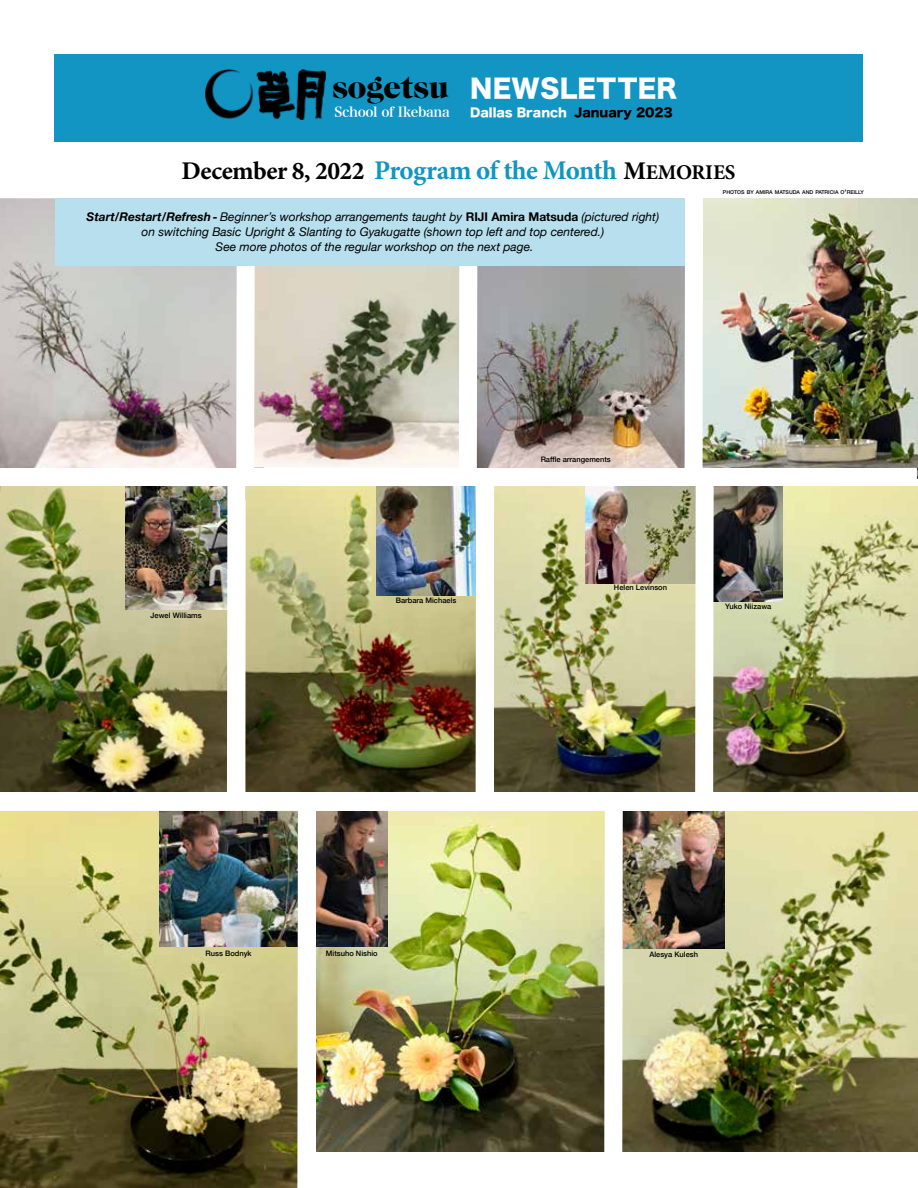
<style>
.page{position:relative;width:918px;height:1188px;background:#fff}
.page>*{position:absolute;margin:0;border:0;box-sizing:border-box;transform-origin:0 0}
.t1{font:31.05px "Caslon Gra D";color:#000}
.t2{font:700 27px "Minion Pro";color:#1295c3}
.t3{font:25.5px "Hira Kaku Std N W8";letter-spacing:.01em;color:#fff}
.t4{font:13.5px "Hira Min Pro W6";letter-spacing:-.03em;color:#fff}
.t5{font:italic 12px/15px "Helvetica Neue";color:#000;text-align:center}
.t6{font:12px "Hira Kaku Std N W8";color:#fff}
.t7{font:500 7.5px "Helvetica Neue";color:#000}
.t8{font:500 5.25px "Helvetica Neue";color:#000}
.s1{font-family:"Hira Kaku Std W8";color:#000}
.s2{font-size:25.5px;color:#000}
.s3{font-size:21px;color:#000}
.s4{font-weight:700}
.s5{font-weight:700;font-style:normal}
.s6{font-size:7.5px}
</style>
<div class="page">
<img style="left:0;top:198px;width:218px;height:270px">
<div style="left:55px;top:54px;width:808px;height:88px;background:#1295c3"></div>
<img style="left:205px;top:70px;width:121px;height:50px">
<img style="left:723px;top:198px;width:195px;height:281px">
<img style="left:264px;top:265px;width:186px;height:203px">
<img style="left:723px;top:486px;width:195px;height:306px">
<img style="left:0;top:486px;width:218px;height:306px">
<img style="left:125px;top:486px;width:93px;height:123px">
<img style="left:325px;top:811px;width:270px;height:341px">
<img style="left:0;top:811px;width:288px;height:377px">
<img style="left:632px;top:811px;width:286px;height:341px">
<img style="left:264px;top:486px;width:186px;height:306px">
<img style="left:632px;top:811px;width:93px;height:138px">
<img style="left:723px;top:486px;width:60px;height:116px">
<img style="left:325px;top:811px;width:63px;height:135px">
<img style="left:377px;top:486px;width:73px;height:110px">
<img style="left:503px;top:486px;width:173px;height:306px">
<img style="left:160px;top:811px;width:128px;height:135px">
<img style="left:586px;top:486px;width:90px;height:97px">
<svg style="left:595px;top:788px;width:37px;height:364px"></svg>
<img style="left:288px;top:784px;width:37px;height:404px">
<svg style="left:218px;top:265px;width:46px;height:555px"></svg>
<div style="left:0;top:793px;width:918px;height:18px;background:#fff"></div>
<img style="left:503px;top:265px;width:173px;height:203px">
<div style="left:0;top:468px;width:917px;height:18px;background:#fff"></div>
<img style="left:450px;top:265px;width:53px;height:555px">
<svg style="left:676px;top:198px;width:47px;height:622px"></svg>
<div style="left:55px;top:198px;width:630px;height:67px;background:#b8dfed"></div>
<h1 class="t1" style="left:332px;top:69px;width:118px">sogetsu</h1>
<p class="t4" style="left:335px;top:100px;width:117px">School of Ikebana</p>
<h3 class="t3" style="left:470px;top:74px;width:209px">NEWSLETTER</h3>
<p class="t6" style="left:470px;top:106px;width:204px">Dallas Branch <span class="s1">JANUARY 2023</span></p>
<h2 class="t2" style="left:182px;top:152px;width:556px"><span class="s2">December 8, 2022</span> Program of the Month <span class="s2">M</span><span class="s3">EMORIES</span></h2>
<p class="t5" style="left:87px;top:210px;width:574px"><span class="s4">Start/Restart/Refresh -</span> Beginnerʼs workshop arrangements taught by <span class="s5">RIJI Amira Matsuda</span> (pictured right) on switching Basic Upright &amp; Slanting to Gyakugatte (shown top left and top centered.)<br>See more photos of the regular workshop on the next page.</p>
<p class="t8" style="left:723px;top:188px;width:143px">PHOTOS BY AMIRA MATSUDA AND PATRICIA O<span class="s6">ʼ</span>REILLY</p>
<p class="t7" style="left:151px;top:609px;width:52px">Jewel Williams</p>
<p class="t7" style="left:396px;top:595px;width:62px">Barbara Michaels</p>
<p class="t7" style="left:541px;top:453px;width:72px">Raffle arrangements</p>
<p class="t7" style="left:614px;top:582px;width:55px">Helen Levinson</p>
<p class="t7" style="left:725px;top:601px;width:48px">Yuko Niizawa</p>
<p class="t7" style="left:206px;top:947px;width:47px">Russ Bodnyk</p>
<p class="t7" style="left:649px;top:948px;width:50px">Alesya Kulesh</p>
<p class="t7" style="left:326px;top:947px;width:53px">Mitsuho Nishio</p>
</div>
